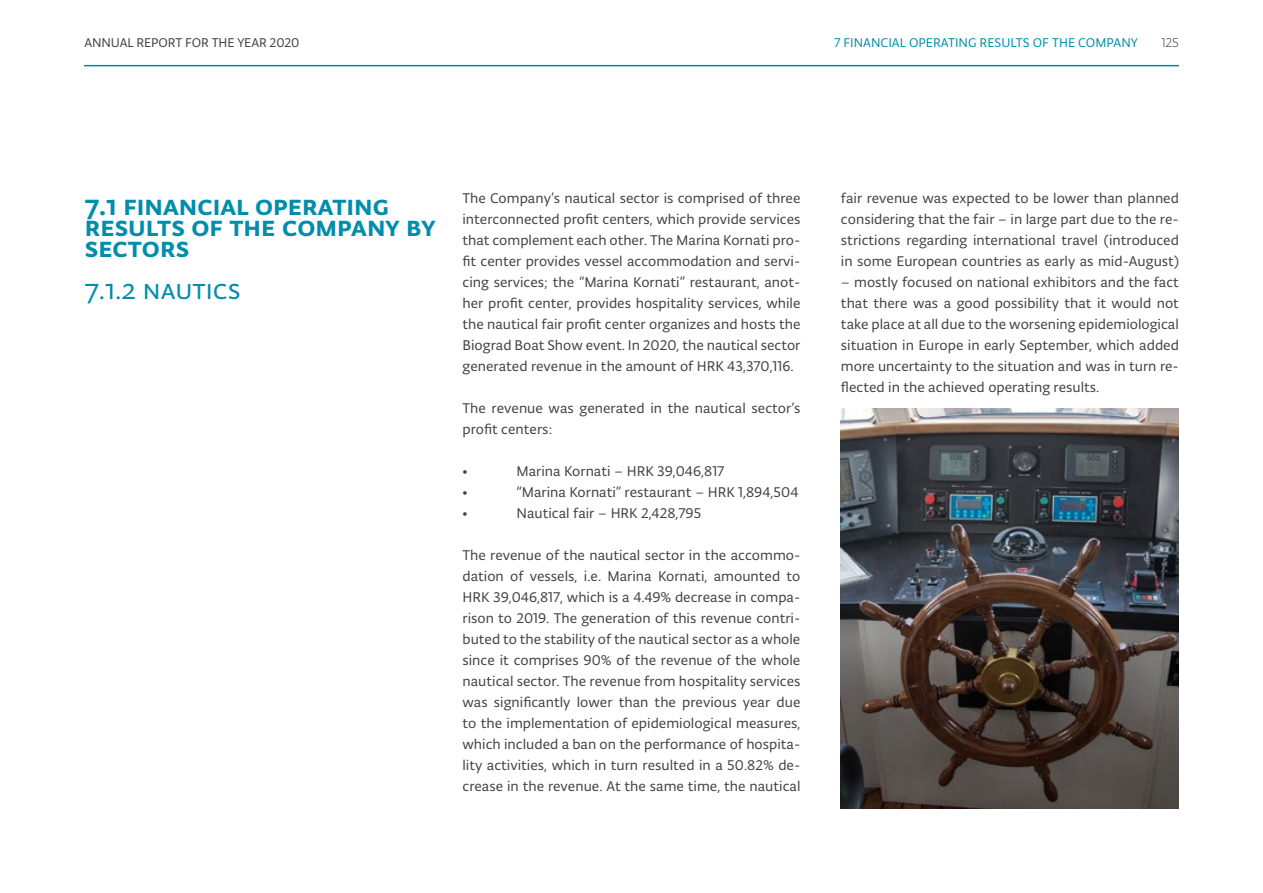
<style>
.page{position:relative;width:1263px;height:893px;background:#fff}
.page>*{position:absolute;margin:0;border:0;box-sizing:border-box;transform-origin:0 0}
.t1{font:500 30px "Typonine Sans Std";color:#008eaa}
.t2{font:30px "Typonine Sans Std";color:#008eaa}
.t3{font:15px/21px "Typonine Sans Std";color:#414042;text-align:justify}
.t4{font:13.5px "Typonine Sans Std";color:#008eaa}
.t5{font:13.5px "Typonine Sans Std";letter-spacing:-.01em;color:#414042}
.t6{font:300 13.5px "Typonine Sans Std";color:#414042}
</style>
<div class="page">
<hr style="left:84px;top:65px;width:1095px;height:1px;background:#0087a3">
<img style="left:841px;top:408px;width:338px;height:401px">
<p class="t5" style="left:84px;top:34px;width:217px">ANNUAL REPORT FOR THE YEAR 2020</p>
<p class="t6" style="left:1161px;top:34px;width:19px">125</p>
<p class="t4" style="left:834px;top:34px;width:305px">7 FINANCIAL OPERATING RESULTS OF THE COMPANY</p>
<h1 class="t1" style="left:85px;top:187px;width:306px">7.1 financial operating</h1>
<h1 class="t1" style="left:85px;top:208px;width:352px">results of the company by</h1>
<h1 class="t1" style="left:85px;top:229px;width:106px">sectors</h1>
<h1 class="t2" style="left:85px;top:271px;width:157px">7.1.2 nautics</h1>
<p class="t3" style="left:462px;top:187px;width:339px">The Company’s nautical sector is comprised of three interconnected profit centers, which provide services that complement each other. The Marina Kornati pro&shy;fit center provides vessel accommodation and servi&shy;cing services; the “Marina Kornati” restaurant, anot&shy;her profit center, provides hospitality services, while the nautical fair profit center organizes and hosts the Biograd Boat Show event. In 2020, the nautical sector generated revenue in the amount of HRK 43,370,116.</p>
<p class="t3" style="left:462px;top:397px;width:339px">The revenue was generated in the nautical sector’s profit centers:</p>
<p class="t3" style="left:462px;top:460px;width:7px">•</p>
<p class="t3" style="left:516px;top:460px;width:209px">Marina Kornati – HRK 39,046,817</p>
<p class="t3" style="left:462px;top:481px;width:7px">•</p>
<p class="t3" style="left:516px;top:481px;width:283px">“Marina Kornati” restaurant – HRK 1,894,504</p>
<p class="t3" style="left:462px;top:502px;width:7px">•</p>
<p class="t3" style="left:516px;top:502px;width:186px">Nautical fair – HRK 2,428,795</p>
<p class="t3" style="left:462px;top:544px;width:339px">The revenue of the nautical sector in the accommo&shy;dation of vessels, i.e. Marina Kornati, amounted to HRK 39,046,817, which is a 4.49% decrease in compa&shy;rison to 2019. The generation of this revenue contri&shy;buted to the stability of the nautical sector as a whole since it comprises 90% of the revenue of the whole nautical sector. The revenue from hospitality services was significantly lower than the previous year due to the implementation of epidemiological measures, which included a ban on the performance of hospita&shy;lity activities, which in turn resulted in a 50.82% de&shy;crease in the revenue. At the same time, the nautical</p>
<p class="t3" style="left:841px;top:187px;width:339px">fair revenue was expected to be lower than planned considering that the fair – in large part due to the re&shy;strictions regarding international travel (introduced in some European countries as early as mid-August)</p>
<p class="t3" style="left:841px;top:271px;width:339px">– mostly focused on national exhibitors and the fact that there was a good possibility that it would not take place at all due to the worsening epidemiological situation in Europe in early September, which added more uncertainty to the situation and was in turn re&shy;flected in the achieved operating results.</p>
</div>
